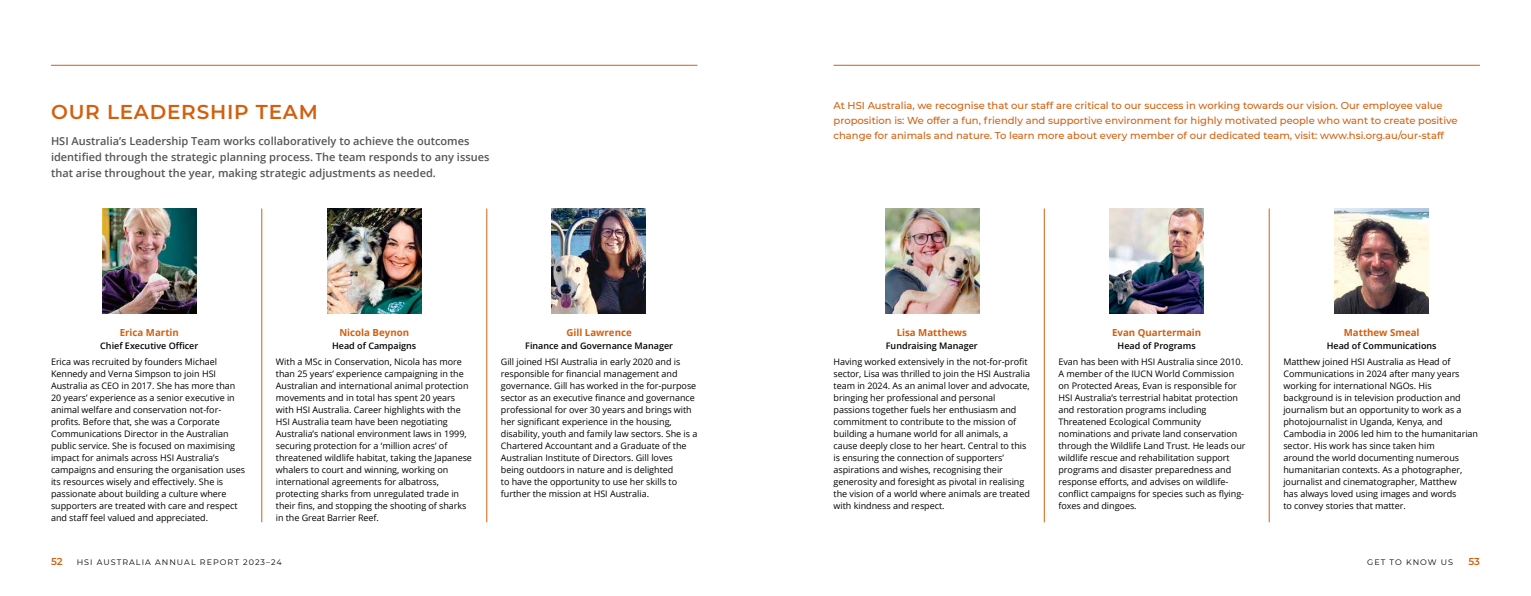
<style>
.page{position:relative;width:1531px;height:596px;background:#fff}
.page>*{position:absolute;margin:0;border:0;box-sizing:border-box;transform-origin:0 0}
.t1{font:600 20px "Montserrat";letter-spacing:.04em;color:#d35f0e}
.t2{font:600 11px/16px "Open Sans";color:#555554}
.t3{font:500 10px/15px "Montserrat";color:#d35f0e}
.t4{font:600 10px "Montserrat";color:#d35f0e}
.t5{font:700 9.7px "Open Sans";color:#d35f0e}
.t6{font:9px/12px "Open Sans";letter-spacing:-.005em;color:#000}
.t7{font:600 9px "Open Sans";color:#000}
.t8{font:8px "Montserrat";letter-spacing:.13em;color:#000}
</style>
<div class="page">
<hr style="left:51px;top:65px;width:646px;height:1px;background:#d35f0e">
<hr style="left:833px;top:65px;width:647px;height:1px;background:#d35f0e">
<img style="left:103px;top:208px;width:94px;height:105px">
<img style="left:885px;top:208px;width:94px;height:105px">
<img style="left:327px;top:208px;width:94px;height:105px">
<img style="left:1109px;top:208px;width:95px;height:105px">
<img style="left:551px;top:208px;width:95px;height:105px">
<img style="left:1334px;top:208px;width:94px;height:105px">
<hr style="left:261px;top:209px;width:1px;height:312px;background:#d35f0e">
<hr style="left:1044px;top:209px;width:1px;height:312px;background:#d35f0e">
<hr style="left:486px;top:209px;width:1px;height:312px;background:#d35f0e">
<hr style="left:1269px;top:209px;width:1px;height:312px;background:#d35f0e">
<h1 class="t1" style="left:51px;top:103px;width:268px">OUR LEADERSHIP TEAM</h1>
<p class="t2" style="left:51px;top:134px;width:440px">HSI Australia’s Leadership Team works collaboratively to achieve the outcomes identified through the strategic planning process. The team responds to any issues that arise throughout the year, making strategic adjustments as needed.</p>
<p class="t5" style="left:120px;top:329px;width:61px">Erica Martin</p>
<p class="t7" style="left:100px;top:341px;width:100px">Chief Executive Officer</p>
<p class="t6" style="left:51px;top:355px;width:196px">Erica was recruited by founders Michael Kennedy and Verna Simpson to join HSI Australia as CEO in 2017. She has more than 20 years’ experience as a senior executive in animal welfare and conservation not-for&shy;profits. Before that, she was a Corporate Communications Director in the Australian public service. She is focused on maximising impact for animals across HSI Australia’s campaigns and ensuring the organisation uses its resources wisely and effectively. She is passionate about building a culture where supporters are treated with care and respect and staff feel valued and appreciated.</p>
<p class="t5" style="left:339px;top:329px;width:71px">Nicola Beynon</p>
<p class="t7" style="left:332px;top:341px;width:86px">Head of Campaigns</p>
<p class="t6" style="left:276px;top:355px;width:198px">With a MSc in Conservation, Nicola has more than 25 years’ experience campaigning in the Australian and international animal protection movements and in total has spent 20 years with HSI Australia. Career highlights with the HSI Australia team have been negotiating Australia’s national environment laws in 1999, securing protection for a ‘million acres’ of threatened wildlife habitat, taking the Japanese whalers to court and winning, working on international agreements for albatross, protecting sharks from unregulated trade in their fins, and stopping the shooting of sharks in the Great Barrier Reef.</p>
<p class="t5" style="left:566px;top:329px;width:67px">Gill Lawrence</p>
<p class="t7" style="left:525px;top:341px;width:149px">Finance and Governance Manager</p>
<p class="t6" style="left:501px;top:356px;width:198px">Gill joined HSI Australia in early 2020 and is responsible for financial management and governance. Gill has worked in the for-purpose sector as an executive finance and governance professional for over 30 years and brings with her significant experience in the housing, disability, youth and family law sectors. She is a Chartered Accountant and a Graduate of the Australian Institute of Directors. Gill loves being outdoors in nature and is delighted<br>to have the opportunity to use her skills to further the mission at HSI Australia.</p>
<p class="t3" style="left:833px;top:97px;width:626px">At HSI Australia, we recognise that our staff are critical to our success in working towards our vision. Our employee value proposition is: We offer a fun, friendly and supportive environment for highly motivated people who want to create positive change for animals and nature. To learn more about every member of our dedicated team, visit: www.hsi.org.au/our-staff</p>
<p class="t5" style="left:897px;top:329px;width:72px">Lisa Matthews</p>
<p class="t7" style="left:886px;top:341px;width:93px">Fundraising Manager</p>
<p class="t6" style="left:833px;top:355px;width:198px">Having worked extensively in the not-for-profit sector, Lisa was thrilled to join the HSI Australia team in 2024. As an animal lover and advocate, bringing her professional and personal passions together fuels her enthusiasm and commitment to contribute to the mission of building a humane world for all animals, a cause deeply close to her heart. Central to this is ensuring the connection of supporters’ aspirations and wishes, recognising their generosity and foresight as pivotal in realising the vision of a world where animals are treated with kindness and respect.</p>
<p class="t5" style="left:1112px;top:329px;width:91px">Evan Quartermain</p>
<p class="t7" style="left:1117px;top:341px;width:80px">Head of Programs</p>
<p class="t6" style="left:1058px;top:355px;width:189px">Evan has been with HSI Australia since 2010.<br>A member of the IUCN World Commission on Protected Areas, Evan is responsible for HSI Australia’s terrestrial habitat protection and restoration programs including Threatened Ecological Community nominations and private land conservation through the Wildlife Land Trust. He leads our wildlife rescue and rehabilitation support programs and disaster preparedness and response efforts, and advises on wildlife&shy;conflict campaigns for species such as flying&shy;foxes and dingoes.</p>
<p class="t5" style="left:1344px;top:329px;width:77px">Matthew Smeal</p>
<p class="t7" style="left:1326px;top:341px;width:111px">Head of Communications</p>
<p class="t6" style="left:1283px;top:355px;width:196px">Matthew joined HSI Australia as Head of Communications in 2024 after many years working for international NGOs. His background is in television production and journalism but an opportunity to work as a photojournalist in Uganda, Kenya, and Cambodia in 2006 led him to the humanitarian sector. His work has since taken him<br>around the world documenting numerous humanitarian contexts. As a photographer, journalist and cinematographer, Matthew<br>has always loved using images and words<br>to convey stories that matter.</p>
<p class="t4" style="left:51px;top:556px;width:13px">52</p>
<p class="t8" style="left:77px;top:556px;width:207px">HSI AUSTRALIA ANNUAL REPORT 2023–24</p>
<p class="t8" style="left:1367px;top:556px;width:88px">GET TO KNOW US</p>
<p class="t4" style="left:1468px;top:556px;width:13px">53</p>
</div>
